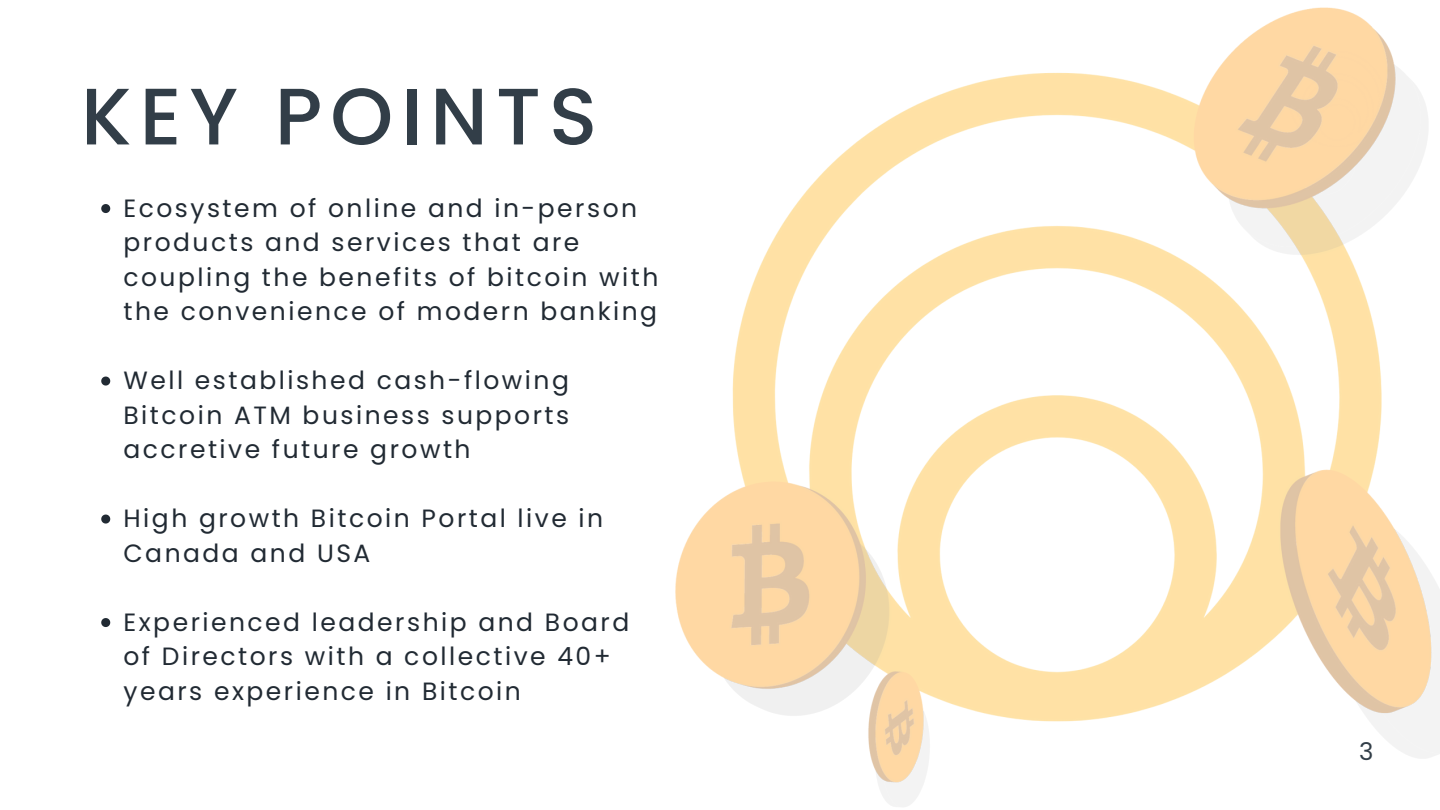
<style>
.page{position:relative;width:1440px;height:810px;background:#fff}
.page>*{position:absolute;margin:0;border:0;box-sizing:border-box;transform-origin:0 0}
.t1{font:500 80px "Poppins";letter-spacing:.1em;color:#323e48}
.t2{font:25px/34.5px "Poppins";letter-spacing:.1em;color:#212a33}
.t3{font:24.4px "Poppins";color:#323e48}
</style>
<div class="page">
<img style="left:675px;top:7px;width:765px;height:800px">
<svg style="left:101px;top:204px;width:9px;height:9px"></svg>
<svg style="left:101px;top:377px;width:9px;height:9px"></svg>
<svg style="left:101px;top:515px;width:9px;height:9px"></svg>
<svg style="left:101px;top:618px;width:9px;height:9px"></svg>
<p class="t1" style="left:81px;top:60px;width:518px">KEY POINTS</p>
<h1 class="t2" style="left:123px;top:191px;width:537px">Ecosystem of online and in-person products and services that are coupling the benefits of bitcoin with the convenience of modern banking</h1>
<p class="t2" style="left:123px;top:363px;width:447px;text-align:justify">Well established cash-flowing Bitcoin ATM business supports accretive future growth</p>
<p class="t2" style="left:123px;top:501px;width:481px">High growth Bitcoin Portal live in<br>Canada and USA</p>
<p class="t2" style="left:123px;top:605px;width:507px">Experienced leadership and Board of Directors with a collective 40+ years experience in Bitcoin</p>
<p class="t3" style="left:1359px;top:734px;width:16px">3</p>
</div>
